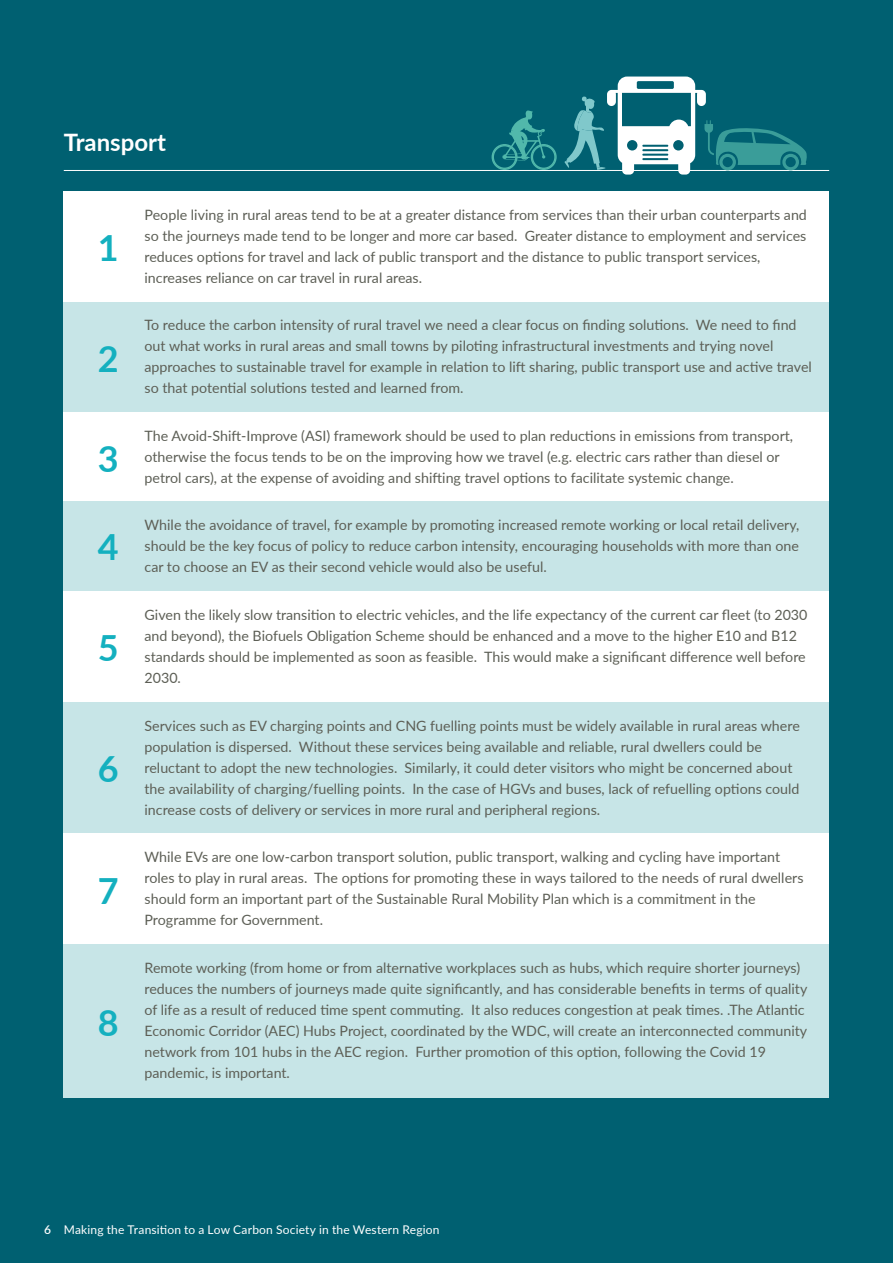
<style>
.page{position:relative;width:893px;height:1263px;background:#006071}
.page>*{position:absolute;margin:0;border:0;box-sizing:border-box;transform-origin:0 0}
.t1{font:700 36px "Lato";color:#14b0bf}
.t2{font:700 24px "Lato";color:#fff}
.t3{font:14.25px/21px "Lato";color:#5d5f56}
.t4{font:12px "Lato";letter-spacing:.015em;color:#fff}
.s1{font-weight:600}
</style>
<div class="page">
<hr style="left:64px;top:170px;width:765px;height:1px;background:#fff">
<div style="left:64px;top:191px;width:765px;height:111px;background:#fff"></div>
<div style="left:64px;top:591px;width:765px;height:111px;background:#fff"></div>
<div style="left:64px;top:302px;width:765px;height:110px;background:#c7e5e7"></div>
<div style="left:64px;top:702px;width:765px;height:132px;background:#c7e5e7"></div>
<div style="left:64px;top:944px;width:765px;height:153px;background:#c7e5e7"></div>
<div style="left:64px;top:412px;width:765px;height:90px;background:#fff"></div>
<div style="left:64px;top:833px;width:765px;height:111px;background:#fff"></div>
<div style="left:64px;top:502px;width:765px;height:89px;background:#c7e5e7"></div>
<svg style="left:492px;top:110px;width:65px;height:60px"></svg>
<svg style="left:564px;top:77px;width:243px;height:98px"></svg>
<h2 class="t2" style="left:64px;top:125px;width:104px">Transport</h2>
<h1 class="t1" style="left:98px;top:222px;width:22px">1</h1>
<h1 class="t1" style="left:98px;top:332px;width:22px">2</h1>
<h1 class="t1" style="left:98px;top:432px;width:22px">3</h1>
<h1 class="t1" style="left:98px;top:521px;width:22px">4</h1>
<h1 class="t1" style="left:98px;top:621px;width:22px">5</h1>
<h1 class="t1" style="left:98px;top:742px;width:22px">6</h1>
<h1 class="t1" style="left:98px;top:864px;width:22px">7</h1>
<h1 class="t1" style="left:98px;top:996px;width:22px">8</h1>
<p class="t3" style="left:145px;top:204px;width:664px">People living in rural areas tend to be at a greater distance from services than their urban counterparts and so the journeys made tend to be longer and more car based. Greater distance to employment and services reduces options for travel and lack of public transport and the distance to public transport services, increases reliance on car travel in rural areas.</p>
<p class="t3" style="left:145px;top:314px;width:669px">To reduce the carbon intensity of rural travel we need a clear focus on finding solutions. We need to find out what works in rural areas and small towns by piloting infrastructural investments and trying novel approaches to sustainable travel for example in relation to lift sharing, public transport use and active travel so that potential solutions tested and learned from.</p>
<p class="t3" style="left:145px;top:425px;width:650px">The Avoid-Shift-Improve (ASI) framework should be used to plan reductions in emissions from transport, otherwise the focus tends to be on the improving how we travel (e.g. electric cars rather than diesel or petrol cars), at the expense of avoiding and shifting travel options to facilitate systemic change.</p>
<p class="t3" style="left:145px;top:514px;width:656px;text-align:justify">While the avoidance of travel, for example by promoting increased remote working or local retail delivery, should be the key focus of policy to reduce carbon intensity, encouraging households with more than one car to choose an EV as their second vehicle would also be useful.</p>
<p class="t3" style="left:145px;top:604px;width:664px">Given the likely slow transition to electric vehicles, and the life expectancy of the current car fleet (to 2030 and beyond), the Biofuels Obligation Scheme should be enhanced and a move to the higher E10 and B12 standards should be implemented as soon as feasible. This would make a significant difference well before 2030.</p>
<p class="t3" style="left:145px;top:714px;width:657px">Services such as EV charging points and CNG fuelling points must be widely available in rural areas where population is dispersed. Without these services being available and reliable, rural dwellers could be reluctant to adopt the new technologies. Similarly, it could deter visitors who might be concerned about the availability of charging/fuelling points. In the case of HGVs and buses, lack of refuelling options could increase costs of delivery or services in more rural and peripheral regions.</p>
<p class="t3" style="left:145px;top:846px;width:660px">While EVs are one low-carbon transport solution, public transport, walking and cycling have important roles to play in rural areas. The options for promoting these in ways tailored to the needs of rural dwellers should form an important part of the Sustainable Rural Mobility Plan which is a commitment in the Programme for Government.</p>
<p class="t3" style="left:145px;top:956px;width:664px">Remote working (from home or from alternative workplaces such as hubs, which require shorter journeys) reduces the numbers of journeys made quite significantly, and has considerable benefits in terms of quality of life as a result of reduced time spent commuting. It also reduces congestion at peak times. .The Atlantic Economic Corridor (AEC) Hubs Project, coordinated by the WDC, will create an interconnected community network from 101 hubs in the AEC region. Further promotion of this option, following the Covid 19 pandemic, is important.</p>
<p class="t4" style="left:44px;top:1221px;width:397px"><span class="s1">6</span> Making the Transition to a Low Carbon Society in the Western Region</p>
</div>
